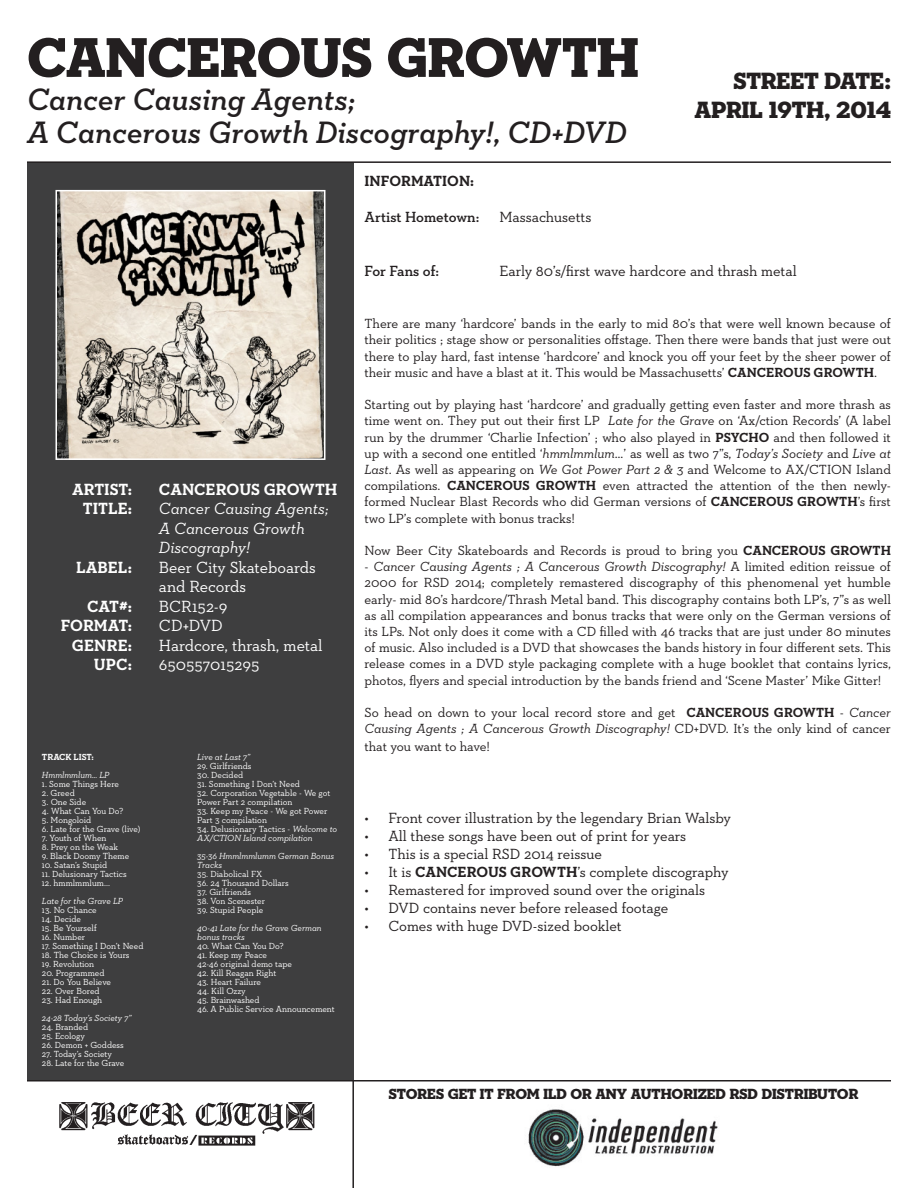
<style>
.page{position:relative;width:918px;height:1188px;background:#fff}
.page>*{position:absolute;margin:0;border:0;box-sizing:border-box;transform-origin:0 0}
.t1{font:57px "Neutraface Slab Display Titling";letter-spacing:-.01em;color:#231f20}
.t2{font:italic 600 31.5px "Neutraface Slab Text";color:#231f20}
.t3{font:24px "Neutraface Slab Display Titling";color:#231f20}
.t4{font:16.5px "Neutraface Slab Text";letter-spacing:-.005em;color:#fff}
.t5{font:700 16.5px "Neutraface Slab Text";color:#fff}
.t6{font:italic 16.5px "Neutraface Slab Text";color:#fff}
.t7{font:15px "Neutraface Slab Text";letter-spacing:-.005em;color:#231f20}
.t8{font:15px "Neutraface Slab Display Titling";letter-spacing:-.005em;color:#231f20}
.t9{font:600 15px "Neutraface Slab Text";color:#231f20}
.t10{font:700 15px "Neutraface Slab Text";color:#231f20}
.t11{font:13.5px/16.2px "Neutraface Slab Text";letter-spacing:-.005em;color:#231f20;text-align:justify}
.t12{font:9px/9px "Neutraface Slab Text";letter-spacing:-.005em;color:#fff}
.t13{font:italic 9px/9px "Neutraface Slab Text";color:#fff}
.t14{font:700 9px "Neutraface Slab Text";color:#fff}
.s1{font-style:normal}
.s2{font-weight:700}
.s3{font-style:italic}
</style>
<div class="page">
<div style="left:27px;top:163px;width:326px;height:917px;background:#3e3e3f"></div>
<img style="left:58px;top:193px;width:264px;height:264px">
<div style="left:55px;top:190px;width:270px;height:270px;border:2px solid #fff"></div>
<hr style="left:27px;top:161px;width:864px;height:2px;background:#231f20">
<hr style="left:27px;top:1080px;width:864px;height:2px;background:#231f20">
<img style="left:59px;top:1102px;width:256px;height:44px">
<hr style="left:352px;top:1080px;width:2px;height:108px;background:#231f20">
<img style="left:528px;top:1109px;width:190px;height:58px">
<p class="t1" style="left:27px;top:22px;width:613px">CANCEROUS GROWTH</p>
<p class="t2" style="left:27px;top:80px;width:330px">Cancer Causing Agents;</p>
<p class="t2" style="left:27px;top:113px;width:601px">A Cancerous Growth Discography!, CD+DVD</p>
<p class="t10" style="left:365px;top:171px;width:111px">INFORMATION:</p>
<p class="t9" style="left:365px;top:207px;width:116px">Artist Hometown:</p>
<p class="t7" style="left:500px;top:207px;width:94px">Massachusetts</p>
<p class="t3" style="left:733px;top:66px;width:159px">STREET DATE:</p>
<p class="t3" style="left:695px;top:95px;width:198px">APRIL 19TH, 2014</p>
<p class="t5" style="left:72px;top:479px;width:61px">ARTIST:</p>
<p class="t5" style="left:159px;top:479px;width:180px">CANCEROUS GROWTH</p>
<p class="t5" style="left:83px;top:498px;width:51px">TITLE:</p>
<p class="t6" style="left:159px;top:498px;width:171px">Cancer Causing Agents;</p>
<p class="t6" style="left:159px;top:518px;width:147px">A Cancerous Growth</p>
<p class="t6" style="left:159px;top:537px;width:93px">Discography!</p>
<p class="t5" style="left:76px;top:557px;width:57px">LABEL:</p>
<p class="t4" style="left:159px;top:557px;width:158px">Beer City Skateboards</p>
<p class="t4" style="left:159px;top:576px;width:89px">and Records</p>
<p class="t5" style="left:87px;top:596px;width:46px">CAT#:</p>
<p class="t4" style="left:159px;top:596px;width:70px">BCR152-9</p>
<p class="t5" style="left:61px;top:615px;width:73px">FORMAT:</p>
<p class="t4" style="left:159px;top:615px;width:65px">CD+DVD</p>
<p class="t5" style="left:72px;top:635px;width:62px">GENRE:</p>
<p class="t4" style="left:159px;top:635px;width:165px">Hardcore, thrash, metal</p>
<p class="t5" style="left:94px;top:654px;width:40px">UPC:</p>
<p class="t4" style="left:159px;top:654px;width:102px">650557015295</p>
<p class="t14" style="left:42px;top:751px;width:53px">TRACK LIST:</p>
<p class="t13" style="left:42px;top:770px;width:69px">Hmmlmmlum... LP</p>
<p class="t12" style="left:42px;top:779px;width:79px">1. Some Things Here</p>
<p class="t12" style="left:42px;top:788px;width:34px">2. Greed</p>
<p class="t12" style="left:42px;top:797px;width:46px">3. One Side</p>
<p class="t12" style="left:42px;top:806px;width:83px">4. What Can You Do?</p>
<p class="t12" style="left:42px;top:815px;width:51px">5. Mongoloid</p>
<p class="t12" style="left:42px;top:824px;width:100px">6. Late for the Grave (live)</p>
<p class="t12" style="left:42px;top:833px;width:66px">7. Youth of When</p>
<p class="t12" style="left:42px;top:842px;width:78px">8. Prey on the Weak</p>
<p class="t12" style="left:42px;top:851px;width:89px">9. Black Doomy Theme</p>
<p class="t12" style="left:42px;top:860px;width:67px">10. Satan’s Stupid</p>
<p class="t12" style="left:42px;top:869px;width:86px">11. Delusionary Tactics</p>
<p class="t12" style="left:42px;top:878px;width:69px">12. hmmlmmlum...</p>
<p class="t13" style="left:42px;top:896px;width:83px">Late for the Grave LP</p>
<p class="t12" style="left:42px;top:905px;width:56px">13. No Chance</p>
<p class="t12" style="left:42px;top:914px;width:41px">14. Decide</p>
<p class="t12" style="left:42px;top:923px;width:56px">15. Be Yourself</p>
<p class="t12" style="left:42px;top:932px;width:45px">16. Number</p>
<p class="t12" style="left:42px;top:941px;width:103px">17. Something I Don’t Need</p>
<p class="t12" style="left:42px;top:950px;width:89px">18. The Choice is Yours</p>
<p class="t12" style="left:42px;top:959px;width:54px">19. Revolution</p>
<p class="t12" style="left:42px;top:968px;width:64px">20. Programmed</p>
<p class="t12" style="left:42px;top:977px;width:71px">21. Do You Believe</p>
<p class="t12" style="left:42px;top:986px;width:59px">22. Over Bored</p>
<p class="t12" style="left:42px;top:995px;width:62px">23. Had Enough</p>
<p class="t13" style="left:42px;top:1013px;width:91px">24-28 Today’s Society 7”</p>
<p class="t12" style="left:42px;top:1022px;width:48px">24. Branded</p>
<p class="t12" style="left:42px;top:1031px;width:44px">25. Ecology</p>
<p class="t12" style="left:42px;top:1040px;width:83px">26. Demon + Goddess</p>
<p class="t12" style="left:42px;top:1049px;width:71px">27. Today’s Society</p>
<p class="t12" style="left:42px;top:1058px;width:84px">28. Late for the Grave</p>
<p class="t13" style="left:197px;top:752px;width:54px">Live at Last 7”</p>
<p class="t12" style="left:197px;top:761px;width:56px">29. Girlfriends</p>
<p class="t12" style="left:197px;top:770px;width:48px">30. Decided</p>
<p class="t12" style="left:197px;top:779px;width:104px">31. Something I Don’t Need</p>
<p class="t12" style="left:197px;top:788px;width:135px">32. Corporation Vegetable - We got<br>Power Part 2 compilation</p>
<p class="t12" style="left:197px;top:806px;width:132px">33. Keep my Peace - We got Power<br>Part 3 compilation</p>
<p class="t13" style="left:197px;top:824px;width:141px"><span class="s1">34. Delusionary Tactics -</span> Welcome to<br>AX/CTION Island compilation</p>
<p class="t13" style="left:197px;top:851px;width:138px">35-36 Hmmlmmlumm German Bonus<br>Tracks</p>
<p class="t12" style="left:197px;top:869px;width:66px">35. Diabolical FX</p>
<p class="t12" style="left:197px;top:878px;width:93px">36. 24 Thousand Dollars</p>
<p class="t12" style="left:197px;top:887px;width:55px">37. Girlfriends</p>
<p class="t12" style="left:197px;top:896px;width:69px">38. Von Scenester</p>
<p class="t12" style="left:197px;top:905px;width:68px">39. Stupid People</p>
<p class="t13" style="left:197px;top:923px;width:126px">40-41 Late for the Grave German bonus tracks</p>
<p class="t12" style="left:197px;top:941px;width:88px">40. What Can You Do?</p>
<p class="t12" style="left:197px;top:950px;width:71px">41. Keep my Peace</p>
<p class="t12" style="left:197px;top:959px;width:96px">42-46 original demo tape</p>
<p class="t12" style="left:197px;top:968px;width:81px">42. Kill Reagan Right</p>
<p class="t12" style="left:197px;top:977px;width:65px">43. Heart Failure</p>
<p class="t12" style="left:197px;top:986px;width:50px">44. Kill Ozzy</p>
<p class="t12" style="left:197px;top:995px;width:64px">45. Brainwashed</p>
<p class="t12" style="left:197px;top:1004px;width:139px">46. A Public Service Announcement</p>
<p class="t9" style="left:365px;top:261px;width:76px">For Fans of:</p>
<p class="t7" style="left:500px;top:261px;width:299px">Early 80’s/first wave hardcore and thrash metal</p>
<p class="t11" style="left:365px;top:315px;width:528px">There are many ‘hardcore’ bands in the early to mid 80’s that were well known because of their politics ; stage show or personalities offstage. Then there were bands that just were out there to play hard, fast intense ‘hardcore’ and knock you off your feet by the sheer power of their music and have a blast at it. This would be Massachusetts’ <span class="s2">CANCEROUS GROWTH</span>.</p>
<p class="t11" style="left:365px;top:396px;width:528px">Starting out by playing hast ‘hardcore’ and gradually getting even faster and more thrash as time went on. They put out their first LP <span class="s3">Late for the Grave</span> on ‘Ax/ction Records’ (A label run by the drummer ‘Charlie Infection’ ; who also played in <span class="s2">PSYCHO</span> and then followed it up with a second one entitled ‘<span class="s3">hmmlmmlum</span>…’ as well as two 7”s, <span class="s3">Today’s Society</span> and <span class="s3">Live at Last</span>. As well as appearing on <span class="s3">We Got Power Part 2 &amp; 3</span> and Welcome to AX/CTION Island compilations. <span class="s2">CANCEROUS GROWTH</span> even attracted the attention of the then newly&shy;formed Nuclear Blast Records who did German versions of <span class="s2">CANCEROUS GROWTH</span>’s first two LP’s complete with bonus tracks!</p>
<p class="t11" style="left:365px;top:542px;width:528px">Now Beer City Skateboards and Records is proud to bring you <span class="s2">CANCEROUS GROWTH</span></p>
<p class="t11" style="left:365px;top:558px;width:528px">- <span class="s3">Cancer Causing Agents ; A Cancerous Growth Discography!</span> A limited edition reissue of 2000 for RSD 2014; completely remastered discography of this phenomenal yet humble early- mid 80’s hardcore/Thrash Metal band. This discography contains both LP’s, 7”s as well as all compilation appearances and bonus tracks that were only on the German versions of its LPs. Not only does it come with a CD filled with 46 tracks that are just under 80 minutes of music. Also included is a DVD that showcases the bands history in four different sets. This release comes in a DVD style packaging complete with a huge booklet that contains lyrics, photos, flyers and special introduction by the bands friend and ‘Scene Master’ Mike Gitter!</p>
<p class="t11" style="left:365px;top:704px;width:528px">So head on down to your local record store and get <span class="s2">CANCEROUS GROWTH</span> - <span class="s3">Cancer<br>Causing Agents ; A Cancerous Growth Discography!</span> CD+DVD. It’s the only kind of cancer</p>
<p class="t11" style="left:365px;top:738px;width:127px">that you want to have!</p>
<p class="t7" style="left:365px;top:809px;width:368px">• Front cover illustration by the legendary Brian Walsby</p>
<p class="t7" style="left:365px;top:827px;width:323px">• All these songs have been out of print for years</p>
<p class="t7" style="left:365px;top:845px;width:239px">• This is a special RSD 2014 reissue</p>
<p class="t7" style="left:365px;top:863px;width:366px">• It is <span class="s2">CANCEROUS GROWTH</span>’s complete discography</p>
<p class="t7" style="left:365px;top:881px;width:342px">• Remastered for improved sound over the originals</p>
<p class="t7" style="left:365px;top:899px;width:305px">• DVD contains never before released footage</p>
<p class="t7" style="left:365px;top:917px;width:259px">• Comes with huge DVD-sized booklet</p>
<p class="t8" style="left:389px;top:1084px;width:471px">STORES GET IT FROM ILD OR ANY AUTHORIZED RSD DISTRIBUTOR</p>
</div>
